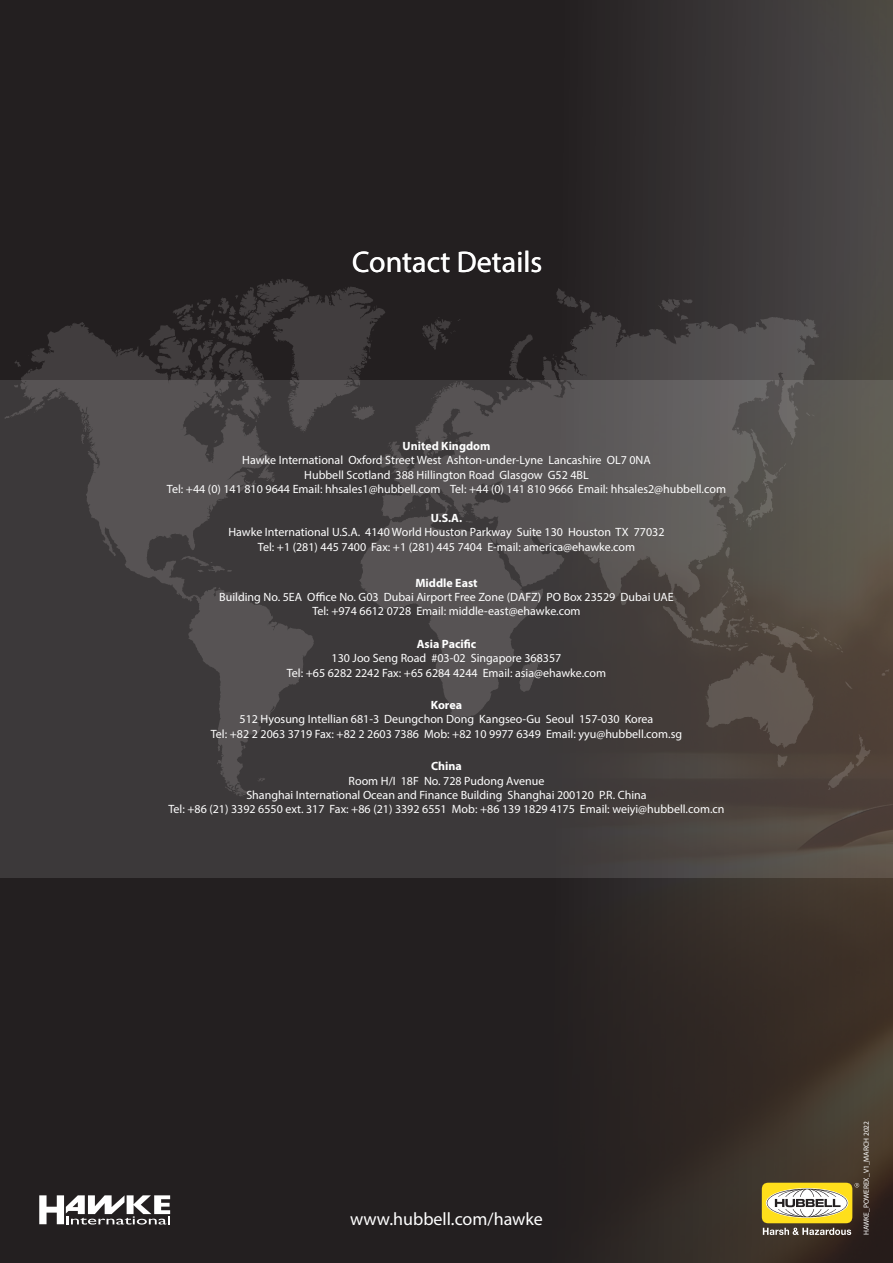
<style>
.page{position:relative;width:893px;height:1263px;background:#fff}
.page>*{position:absolute;margin:0;border:0;box-sizing:border-box;transform-origin:0 0}
.t1{font:30px "Myriad Pro";color:#fff}
.t2{font:18px "Myriad Pro";color:#fff}
.t3{font:12px "Myriad Pro";color:#fff}
.t4{font:700 12px "Myriad Pro";color:#fff}
.t5{font:7.5px "Myriad Pro";color:#fff}
</style>
<div class="page">
<img style="left:0;top:0;width:893px;height:1263px">
<div style="left:762px;top:1183px;width:90px;height:40px;background:#ffdf1b;border-radius:7px"></div>
<svg style="left:767px;top:1189px;width:80px;height:28px;background:#cac4a7"></svg>
<svg style="left:855px;top:1183px;width:4px;height:4px"></svg>
<svg style="left:763px;top:1228px;width:88px;height:7px"></svg>
<svg style="left:39px;top:1195px;width:131px;height:29px"></svg>
<svg style="left:4px;top:279px;width:885px;height:101px;background:#353131"></svg>
<svg style="left:0;top:380px;width:893px;height:498px;background:#494443"></svg>
<p class="t1" style="left:352px;top:244px;width:192px">Contact Details</p>
<p class="t4" style="left:403px;top:438px;width:89px">United Kingdom</p>
<p class="t3" style="left:242px;top:453px;width:410px">Hawke International Oxford Street West Ashton-under-Lyne Lancashire OL7 0NA</p>
<p class="t3" style="left:304px;top:467px;width:286px">Hubbell Scotland 388 Hillington Road Glasgow G52 4BL</p>
<p class="t3" style="left:167px;top:482px;width:560px">Tel: +44 (0) 141 810 9644 Email: hhsales1@hubbell.com Tel: +44 (0) 141 810 9666 Email: hhsales2@hubbell.com</p>
<p class="t4" style="left:431px;top:510px;width:33px">U.S.A.</p>
<p class="t3" style="left:228px;top:525px;width:438px">Hawke International U.S.A. 4140 World Houston Parkway Suite 130 Houston TX 77032</p>
<p class="t3" style="left:258px;top:539px;width:379px">Tel: +1 (281) 445 7400 Fax: +1 (281) 445 7404 E-mail: america@ehawke.com</p>
<p class="t4" style="left:415px;top:575px;width:64px">Middle East</p>
<p class="t3" style="left:219px;top:590px;width:456px">Building No. 5EA Office No. G03 Dubai Airport Free Zone (DAFZ) PO Box 23529 Dubai UAE</p>
<p class="t3" style="left:312px;top:604px;width:270px">Tel: +974 6612 0728 Email: middle-east@ehawke.com</p>
<p class="t4" style="left:417px;top:636px;width:61px">Asia Pacific</p>
<p class="t3" style="left:332px;top:651px;width:231px">130 Joo Seng Road #03-02 Singapore 368357</p>
<p class="t3" style="left:287px;top:665px;width:321px">Tel: +65 6282 2242 Fax: +65 6284 4244 Email: asia@ehawke.com</p>
<p class="t4" style="left:431px;top:697px;width:33px">Korea</p>
<p class="t3" style="left:240px;top:712px;width:415px">512 Hyosung Intellian 681-3 Deungchon Dong Kangseo-Gu Seoul 157-030 Korea</p>
<p class="t3" style="left:211px;top:726px;width:473px">Tel: +82 2 2063 3719 Fax: +82 2 2603 7386 Mob: +82 10 9977 6349 Email: yyu@hubbell.com.sg</p>
<p class="t4" style="left:431px;top:758px;width:32px">China</p>
<p class="t3" style="left:349px;top:773px;width:197px">Room H/I 18F No. 728 Pudong Avenue</p>
<p class="t3" style="left:246px;top:788px;width:402px">Shanghai International Ocean and Finance Building Shanghai 200120 P.R. China</p>
<p class="t3" style="left:168px;top:802px;width:558px">Tel: +86 (21) 3392 6550 ext. 317 Fax: +86 (21) 3392 6551 Mob: +86 139 1829 4175 Email: weiyi@hubbell.com.cn</p>
<p class="t2" style="left:350px;top:1208px;width:194px">www.hubbell.com/hawke</p>
<p class="t5" style="left:862px;top:1235px;width:116px;rotate:-90deg">HAWKE_POWEREX_V1_MARCH 2022</p>
</div>
